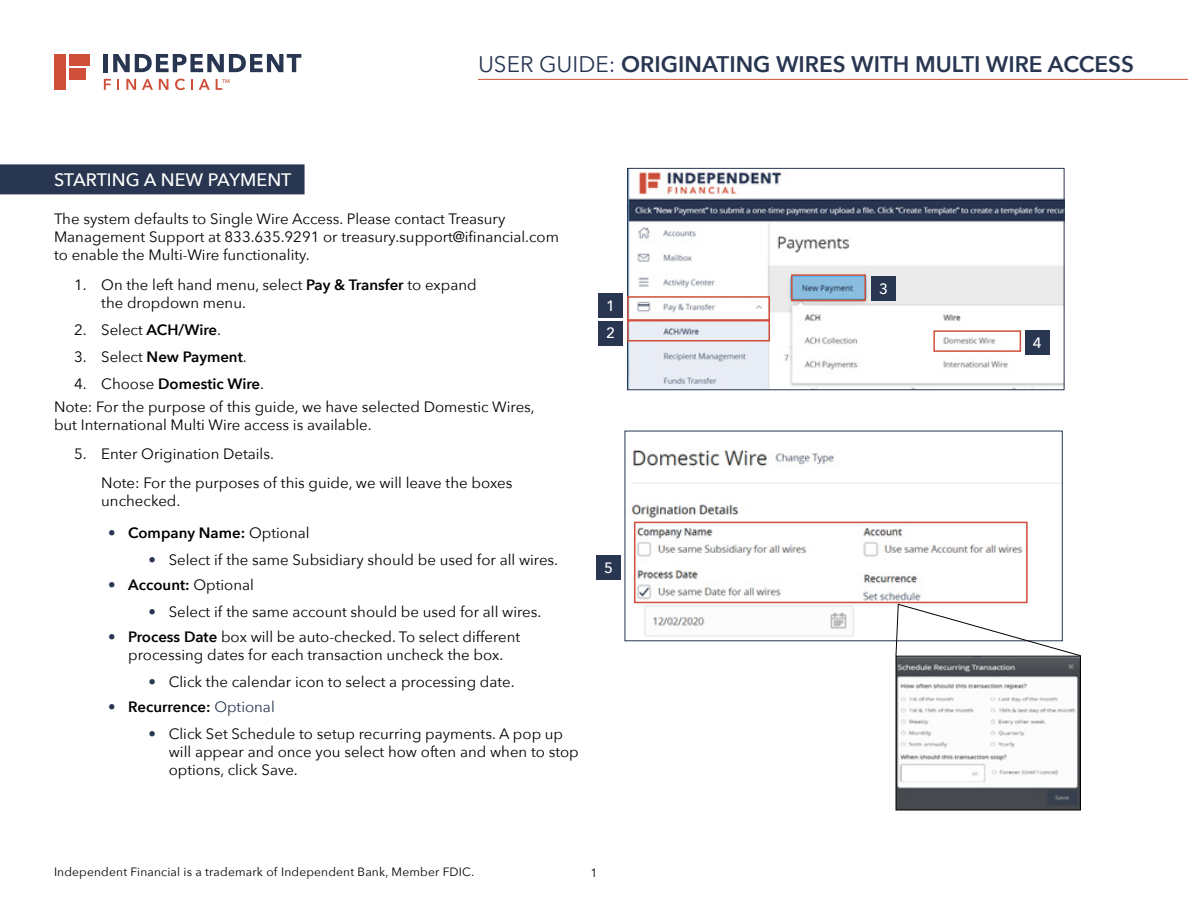
<style>
.page{position:relative;width:1188px;height:918px;background:#fff}
.page>*{position:absolute;margin:0;border:0;box-sizing:border-box;transform-origin:0 0}
.t1{font:600 22.5px "Avenir Next";color:#293651}
.Section_Header_Blue{font:500 18px "Avenir Next";color:#fff}
.Body_Text{font:15px/18px "Avenir Next";color:#000}
.t2{font:600 15px "Avenir Next";color:#000}
.Body_Text_Indent_No{font:15px/18px "Avenir Next";color:#000}
.Body_Text-2{font:500 15px "Avenir Next";color:#fff}
.t3{font:12px "Avenir Next";letter-spacing:.015em;color:#000}
.t4{font:500 5.4px "Avenir Next";color:#cf4f3a}
.s1{font-weight:400}
.s2{font-weight:600}
.s3{font-weight:400;color:#293651}
.s4{color:#293651}
</style>
<div class="page">
<hr style="left:104px;top:54px;width:4px;height:18px;background:#293651">
<svg style="left:113px;top:54px;width:188px;height:18px"></svg>
<div style="left:54px;top:54px;width:11px;height:36px;background:#cf4f3a"></div>
<div style="left:69px;top:54px;width:21px;height:11px;background:#cf4f3a"></div>
<div style="left:69px;top:69px;width:16px;height:11px;background:#cf4f3a"></div>
<svg style="left:104px;top:79px;width:7px;height:11px"></svg>
<svg style="left:117px;top:79px;width:2px;height:11px"></svg>
<svg style="left:126px;top:79px;width:10px;height:11px"></svg>
<svg style="left:142px;top:79px;width:11px;height:11px"></svg>
<svg style="left:159px;top:79px;width:9px;height:11px"></svg>
<svg style="left:175px;top:79px;width:10px;height:11px"></svg>
<svg style="left:191px;top:79px;width:2px;height:11px"></svg>
<svg style="left:199px;top:79px;width:11px;height:11px"></svg>
<svg style="left:216px;top:79px;width:6px;height:11px"></svg>
<hr style="left:478px;top:79px;width:710px;height:1px;background:#cf4f3a">
<div style="left:0;top:164px;width:305px;height:30px;background:#293651"></div>
<img style="left:629px;top:170px;width:433px;height:218px">
<div style="left:627px;top:168px;width:437px;height:222px;border:1px solid #293651"></div>
<div style="left:627px;top:296px;width:143px;height:25px;border:2px solid #cf4f3a"></div>
<div style="left:598px;top:293px;width:25px;height:25px;background:#293651"></div>
<div style="left:627px;top:320px;width:143px;height:21px;border:2px solid #cf4f3a"></div>
<div style="left:598px;top:321px;width:25px;height:25px;background:#293651"></div>
<div style="left:791px;top:274px;width:75px;height:27px;border:2px solid #cf4f3a"></div>
<div style="left:871px;top:276px;width:25px;height:25px;background:#293651"></div>
<div style="left:933px;top:330px;width:88px;height:22px;border:2px solid #cf4f3a"></div>
<div style="left:1025px;top:330px;width:25px;height:25px;background:#293651"></div>
<img style="left:631px;top:449px;width:430px;height:188px">
<div style="left:596px;top:555px;width:25px;height:25px;background:#293651"></div>
<div style="left:634px;top:522px;width:394px;height:81px;border:2px solid #cf4f3a"></div>
<img style="left:898px;top:658px;width:181px;height:150px">
<div style="left:896px;top:656px;width:185px;height:154px;border:1px solid #000"></div>
<svg style="left:895px;top:603px;width:186px;height:54px"></svg>
<p class="t4" style="left:222px;top:76px;width:9px">TM</p>
<h1 class="t1" style="left:478px;top:45px;width:657px"><span class="s1">USER GUIDE:</span> ORIGINATING WIRES WITH MULTI WIRE ACCESS</h1>
<p class="Section_Header_Blue" style="left:54px;top:164px;width:239px">STARTING A NEW PAYMENT</p>
<p class="Body_Text" style="left:54px;top:209px;width:507px">The system defaults to Single Wire Access. Please contact Treasury<br>Management Support at 833.635.9291 or treasury.support@ifinancial.com to enable the Multi-Wire functionality.</p>
<p class="Body_Text" style="left:101px;top:275px;width:377px;text-indent:-27px">1. On the left hand menu, select <span class="s2">Pay &amp; Transfer</span> to expand the dropdown menu.</p>
<p class="Body_Text" style="left:74px;top:320px;width:148px">2. Select <span class="s2">ACH/Wire</span>.</p>
<p class="t2" style="left:74px;top:344px;width:174px"><span class="s1">3. Select</span> New Payment<span class="s1">.</span></p>
<p class="t2" style="left:74px;top:371px;width:191px"><span class="s1">4. Choose</span> Domestic Wire<span class="s1">.</span></p>
<p class="Body_Text" style="left:54px;top:397px;width:482px">Note: For the purpose of this guide, we have selected Domestic Wires, but International Multi Wire access is available.</p>
<p class="Body_Text" style="left:74px;top:444px;width:201px">5. Enter Origination Details.</p>
<p class="Body_Text_Indent_No" style="left:101px;top:474px;width:413px">Note: For the purposes of this guide, we will leave the boxes unchecked.</p>
<p class="t2" style="left:108px;top:520px;width:203px"><span class="s3">•</span> Company Name: <span class="s1">Optional</span></p>
<p class="Body_Text" style="left:148px;top:550px;width:411px"><span class="s4">•</span> Select if the same Subsidiary should be used for all wires.</p>
<p class="t2" style="left:108px;top:572px;width:147px"><span class="s3">•</span> Account: <span class="s1">Optional</span></p>
<p class="Body_Text" style="left:148px;top:602px;width:394px"><span class="s4">•</span> Select if the same account should be used for all wires.</p>
<p class="Body_Text" style="left:108px;top:627px;width:414px;text-align:center"><span class="s4">•</span> <span class="s2">Process Date</span> box will be auto-checked. To select different processing dates for each transaction uncheck the box.</p>
<p class="Body_Text" style="left:148px;top:672px;width:368px"><span class="s4">•</span> Click the calendar icon to select a processing date.</p>
<p class="t2" style="left:108px;top:694px;width:168px"><span class="s3">•</span> Recurrence: <span class="s3">Optional</span></p>
<p class="Body_Text" style="left:169px;top:724px;width:412px;text-indent:-20px"><span class="s4">•</span> Click Set Schedule to setup recurring payments. A pop up will appear and once you select how often and when to stop options, click Save.</p>
<p class="Body_Text-2" style="left:606px;top:293px;width:10px">1</p>
<p class="Body_Text-2" style="left:606px;top:320px;width:10px">2</p>
<p class="Body_Text-2" style="left:604px;top:555px;width:10px">5</p>
<p class="t3" style="left:54px;top:862px;width:422px">Independent Financial is a trademark of Independent Bank, Member FDIC.</p>
<p class="t3" style="left:591px;top:862px;width:8px">1</p>
<p class="Body_Text-2" style="left:879px;top:276px;width:10px">3</p>
<p class="Body_Text-2" style="left:1033px;top:330px;width:10px">4</p>
</div>
